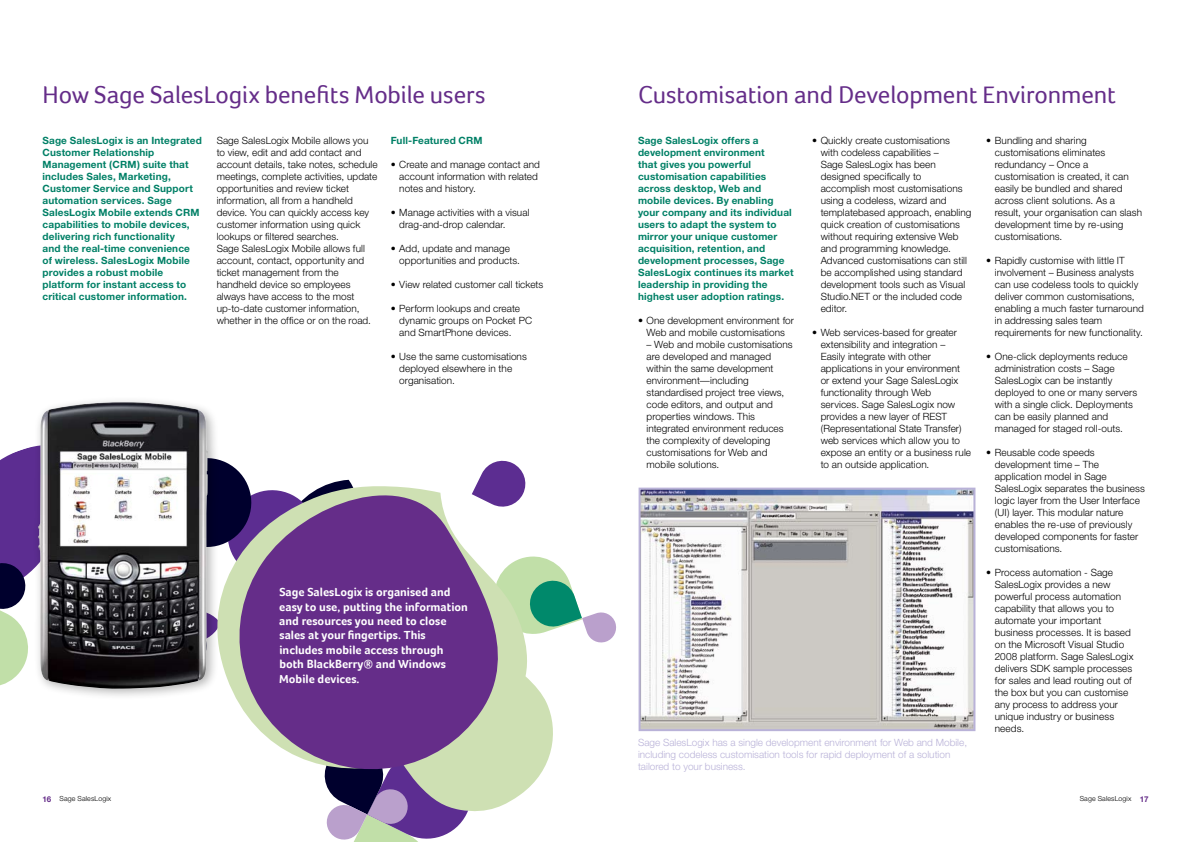
<style>
.page{position:relative;width:1191px;height:842px;background:#fff}
.page>*{position:absolute;margin:0;border:0;box-sizing:border-box;transform-origin:0 0}
.t1{font:25px "Foco";letter-spacing:-.005em;color:#652d89}
.t2{font:700 12px/14.4px "Foco";color:#fff}
.t3{font:300 10px/12px "Helvetica Neue";letter-spacing:.005em;color:#000}
.t4{font:700 10px/12px "Helvetica Neue";letter-spacing:.015em;color:#008066}
.t5{font:300 10px/12px "Helvetica Neue";color:#b9b2d8}
.t6{font:300 7px "Helvetica Neue";letter-spacing:.02em;color:#000}
.s1{font-weight:700;font-size:8px;color:#652d89}
</style>
<div class="page">
<svg style="left:0;top:447px;width:31px;height:239px"></svg>
<svg style="left:219px;top:459px;width:397px;height:383px"></svg>
<img style="left:641px;top:491px;width:331px;height:237px">
<div style="left:638px;top:488px;width:337px;height:243px;border:2px solid #b9b2d8"></div>
<svg style="left:219px;top:485px;width:340px;height:330px"></svg>
<svg style="left:221px;top:465px;width:301px;height:322px;fill:#652d89"></svg>
<div style="left:31px;top:395px;width:188px;height:305px;background:#000;opacity:.3"></div>
<img style="left:37px;top:402px;width:171px;height:287px">
<h1 class="t1" style="left:43px;top:80px;width:444px">How Sage SalesLogix benefits Mobile users</h1>
<p class="t4" style="left:43px;top:134px;width:161px">Sage SalesLogix is an Integrated<br>Customer Relationship<br>Management (CRM) suite that includes Sales, Marketing,<br>Customer Service and Support automation services. Sage<br>SalesLogix Mobile extends CRM capabilities to mobile devices, delivering rich functionality<br>and the real-time convenience of wireless. SalesLogix Mobile provides a robust mobile platform for instant access to critical customer information.</p>
<p class="t3" style="left:217px;top:134px;width:162px">Sage SalesLogix Mobile allows you to view, edit and add contact and account details, take notes, schedule meetings, complete activities, update opportunities and review ticket information, all from a handheld device. You can quickly access key customer information using quick lookups or filtered searches.<br>Sage SalesLogix Mobile allows full account, contact, opportunity and ticket management from the handheld device so employees always have access to the most up-to-date customer information, whether in the office or on the road.</p>
<p class="t4" style="left:391px;top:134px;width:93px">Full-Featured CRM</p>
<p class="t3" style="left:399px;top:158px;width:142px;text-indent:-8px">• Create and manage contact and account information with related notes and history.</p>
<p class="t3" style="left:399px;top:206px;width:132px;text-indent:-8px">• Manage activities with a visual drag-and-drop calendar.</p>
<p class="t3" style="left:399px;top:242px;width:122px;text-indent:-8px">• Add, update and manage opportunities and products.</p>
<p class="t3" style="left:391px;top:278px;width:154px">• View related customer call tickets</p>
<p class="t3" style="left:399px;top:302px;width:134px;text-indent:-8px">• Perform lookups and create dynamic groups on Pocket PC and SmartPhone devices.</p>
<p class="t3" style="left:399px;top:350px;width:129px;text-indent:-8px">• Use the same customisations deployed elsewhere in the organisation.</p>
<p class="t2" style="left:279px;top:585px;width:190px">Sage SalesLogix is organised and easy to use, putting the information and resources you need to close sales at your fingertips. This includes mobile access through both BlackBerry® and Windows<br>Mobile devices.</p>
<h1 class="t1" style="left:638px;top:80px;width:479px">Customisation and Development Environment</h1>
<p class="t4" style="left:638px;top:134px;width:157px">Sage SalesLogix offers a development environment<br>that gives you powerful customisation capabilities across desktop, Web and mobile devices. By enabling your company and its individual users to adapt the system to mirror your unique customer acquisition, retention, and development processes, Sage<br>SalesLogix continues its market leadership in providing the highest user adoption ratings.</p>
<p class="t3" style="left:638px;top:314px;width:157px;text-align:center">• One development environment for<br>Web and mobile customisations</p>
<p class="t3" style="left:646px;top:338px;width:148px">– Web and mobile customisations are developed and managed within the same development environment—including standardised project tree views, code editors, and output and properties windows. This integrated environment reduces the complexity of developing customisations for Web and mobile solutions.</p>
<p class="t3" style="left:820px;top:134px;width:152px;text-indent:-8px">• Quickly create customisations<br>with codeless capabilities –<br>Sage SalesLogix has been designed specifically to accomplish most customisations using a codeless, wizard and templatebased approach, enabling quick creation of customisations without requiring extensive Web and programming knowledge.<br>Advanced customisations can still be accomplished using standard development tools such as Visual<br>Studio.NET or the included code editor.</p>
<p class="t3" style="left:820px;top:326px;width:152px;text-indent:-8px">• Web services-based for greater extensibility and integration –<br>Easily integrate with other applications in your environment or extend your Sage SalesLogix functionality through Web services. Sage SalesLogix now provides a new layer of REST (Representational State Transfer) web services which allow you to expose an entity or a business rule to an outside application.</p>
<p class="t5" style="left:638px;top:736px;width:330px">Sage SalesLogix has a single development environment for Web and Mobile, including codeless customisation tools for rapid deployment of a solution tailored to your business.</p>
<p class="t3" style="left:994px;top:134px;width:149px;text-indent:-8px">• Bundling and sharing customisations eliminates redundancy – Once a customisation is created, it can easily be bundled and shared across client solutions. As a result, your organisation can slash development time by re-using customisations.</p>
<p class="t3" style="left:994px;top:254px;width:150px;text-indent:-8px">• Rapidly customise with little IT involvement – Business analysts can use codeless tools to quickly deliver common customisations, enabling a much faster turnaround in addressing sales team requirements for new functionality.</p>
<p class="t3" style="left:994px;top:350px;width:144px;text-indent:-8px">• One-click deployments reduce administration costs – Sage<br>SalesLogix can be instantly deployed to one or many servers with a single click. Deployments can be easily planned and managed for staged roll-outs.</p>
<p class="t3" style="left:994px;top:446px;width:151px;text-indent:-8px">• Reusable code speeds development time – The application model in Sage<br>SalesLogix separates the business logic layer from the User Interface (UI) layer. This modular nature enables the re-use of previously developed components for faster customisations.</p>
<p class="t3" style="left:994px;top:566px;width:140px;text-indent:-8px">• Process automation - Sage<br>SalesLogix provides a new powerful process automation capability that allows you to automate your important business processes. It is based on the Microsoft Visual Studio<br>2008 platform. Sage SalesLogix delivers SDK sample processes for sales and lead routing out of the box but you can customise any process to address your unique industry or business needs.</p>
<p class="t6" style="left:43px;top:794px;width:70px"><span class="s1">16</span> Sage SalesLogix</p>
<p class="t6" style="left:1079px;top:794px;width:70px">Sage SalesLogix <span class="s1">17</span></p>
</div>
